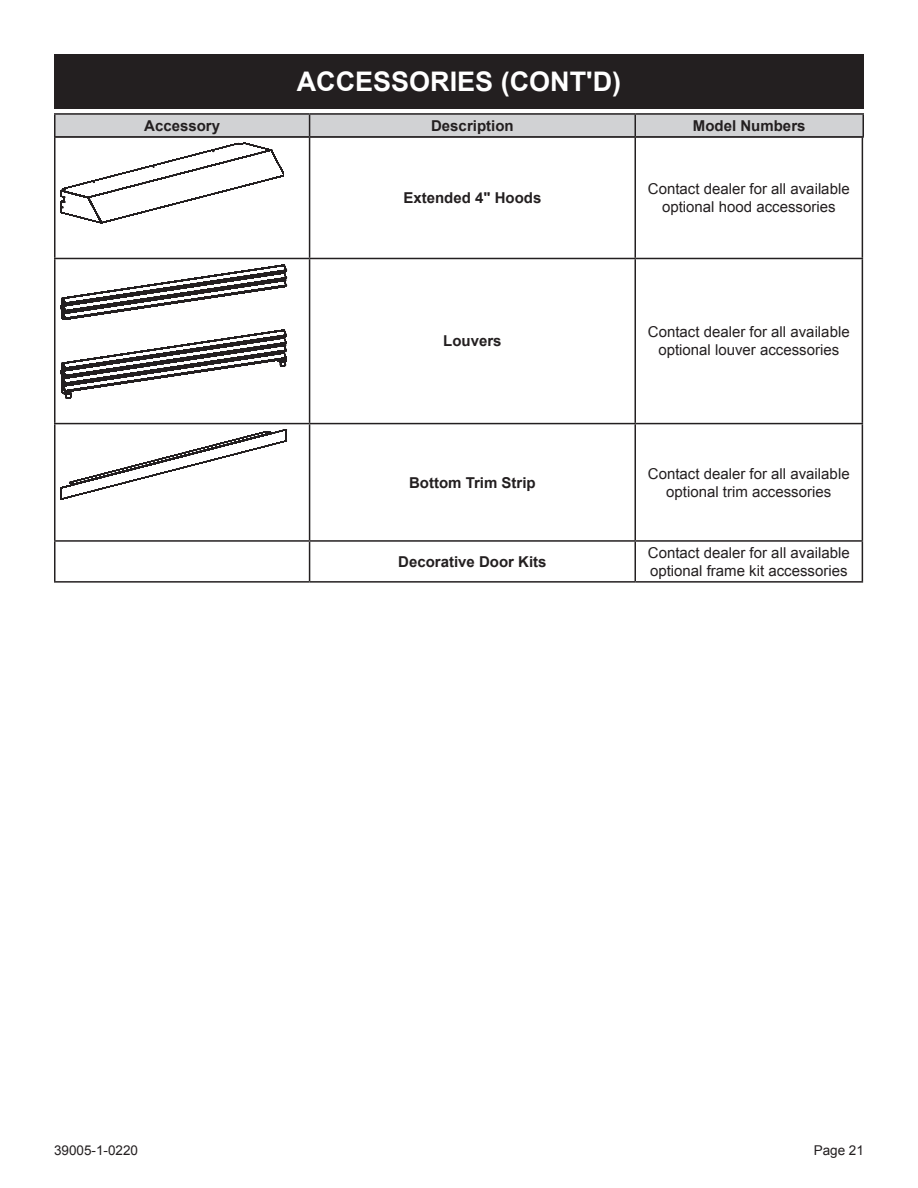
<style>
.page{position:relative;width:918px;height:1188px;background:#fff}
.page>*{position:absolute;margin:0;border:0;box-sizing:border-box;transform-origin:0 0}
.t1{font:700 27px "Arial";color:#fff}
.t2{font:15px/18px "Arial";color:#231f20;text-align:center}
.t3{font:700 15px "Arial";color:#231f20}
.t4{font:13.5px "Arial";color:#231f20}
</style>
<div class="page">
<hr style="left:54px;top:138px;width:2px;height:120px;background:#231f20">
<hr style="left:309px;top:138px;width:1px;height:120px;background:#231f20">
<hr style="left:635px;top:138px;width:1px;height:120px;background:#231f20">
<hr style="left:862px;top:138px;width:1px;height:120px;background:#231f20">
<hr style="left:54px;top:258px;width:256px;height:1px;background:#231f20">
<hr style="left:54px;top:259px;width:2px;height:164px;background:#231f20">
<hr style="left:310px;top:258px;width:325px;height:1px;background:#231f20">
<hr style="left:309px;top:259px;width:1px;height:164px;background:#231f20">
<hr style="left:635px;top:258px;width:228px;height:1px;background:#231f20">
<hr style="left:635px;top:259px;width:1px;height:164px;background:#231f20">
<hr style="left:862px;top:259px;width:1px;height:164px;background:#231f20">
<hr style="left:54px;top:423px;width:256px;height:1px;background:#231f20">
<hr style="left:54px;top:424px;width:2px;height:116px;background:#231f20">
<hr style="left:310px;top:423px;width:325px;height:1px;background:#231f20">
<hr style="left:309px;top:424px;width:1px;height:116px;background:#231f20">
<hr style="left:635px;top:423px;width:228px;height:1px;background:#231f20">
<hr style="left:635px;top:424px;width:1px;height:116px;background:#231f20">
<hr style="left:862px;top:424px;width:1px;height:116px;background:#231f20">
<hr style="left:54px;top:540px;width:256px;height:2px;background:#231f20">
<hr style="left:54px;top:542px;width:2px;height:39px;background:#231f20">
<hr style="left:310px;top:540px;width:325px;height:2px;background:#231f20">
<hr style="left:309px;top:542px;width:1px;height:39px;background:#231f20">
<hr style="left:635px;top:540px;width:228px;height:2px;background:#231f20">
<hr style="left:635px;top:542px;width:1px;height:39px;background:#231f20">
<hr style="left:862px;top:542px;width:1px;height:39px;background:#231f20">
<hr style="left:54px;top:581px;width:256px;height:2px;background:#231f20">
<hr style="left:310px;top:581px;width:325px;height:2px;background:#231f20">
<hr style="left:635px;top:581px;width:228px;height:2px;background:#231f20">
<svg style="left:61px;top:143px;width:223px;height:80px"></svg>
<svg style="left:61px;top:265px;width:225px;height:134px"></svg>
<svg style="left:61px;top:430px;width:225px;height:69px"></svg>
<div style="left:54px;top:54px;width:810px;height:54px;background:#231f20"></div>
<hr style="left:54px;top:113px;width:256px;height:2px;background:#231f20">
<hr style="left:54px;top:115px;width:2px;height:21px;background:#231f20">
<hr style="left:310px;top:113px;width:325px;height:2px;background:#231f20">
<div style="left:55px;top:114px;width:807px;height:22px;background:#d1d2d4"></div>
<hr style="left:635px;top:113px;width:229px;height:2px;background:#231f20">
<hr style="left:634px;top:115px;width:2px;height:21px;background:#231f20">
<hr style="left:862px;top:115px;width:2px;height:21px;background:#231f20">
<hr style="left:54px;top:136px;width:256px;height:2px;background:#231f20">
<hr style="left:310px;top:136px;width:325px;height:2px;background:#231f20">
<hr style="left:635px;top:136px;width:229px;height:2px;background:#231f20">
<h1 class="t1" style="left:297px;top:64px;width:326px">ACCESSORIES (CONT'D)</h1>
<p class="t3" style="left:144px;top:116px;width:77px">Accessory</p>
<p class="t3" style="left:431px;top:116px;width:84px">Description</p>
<p class="t3" style="left:693px;top:116px;width:114px">Model Numbers</p>
<p class="t3" style="left:403px;top:188px;width:139px">Extended 4" Hoods</p>
<p class="t2" style="left:648px;top:180px;width:203px">Contact dealer for all available optional hood accessories</p>
<p class="t3" style="left:443px;top:331px;width:60px">Louvers</p>
<p class="t2" style="left:648px;top:323px;width:203px">Contact dealer for all available optional louver accessories</p>
<p class="t3" style="left:409px;top:473px;width:128px">Bottom Trim Strip</p>
<p class="t2" style="left:648px;top:465px;width:203px">Contact dealer for all available optional trim accessories</p>
<p class="t3" style="left:398px;top:552px;width:150px">Decorative Door Kits</p>
<p class="t2" style="left:648px;top:544px;width:203px;text-align:left">Contact dealer for all available optional frame kit accessories</p>
<p class="t4" style="left:54px;top:1142px;width:86px">39005-1-0220</p>
<p class="t4" style="left:814px;top:1142px;width:52px">Page 21</p>
</div>
